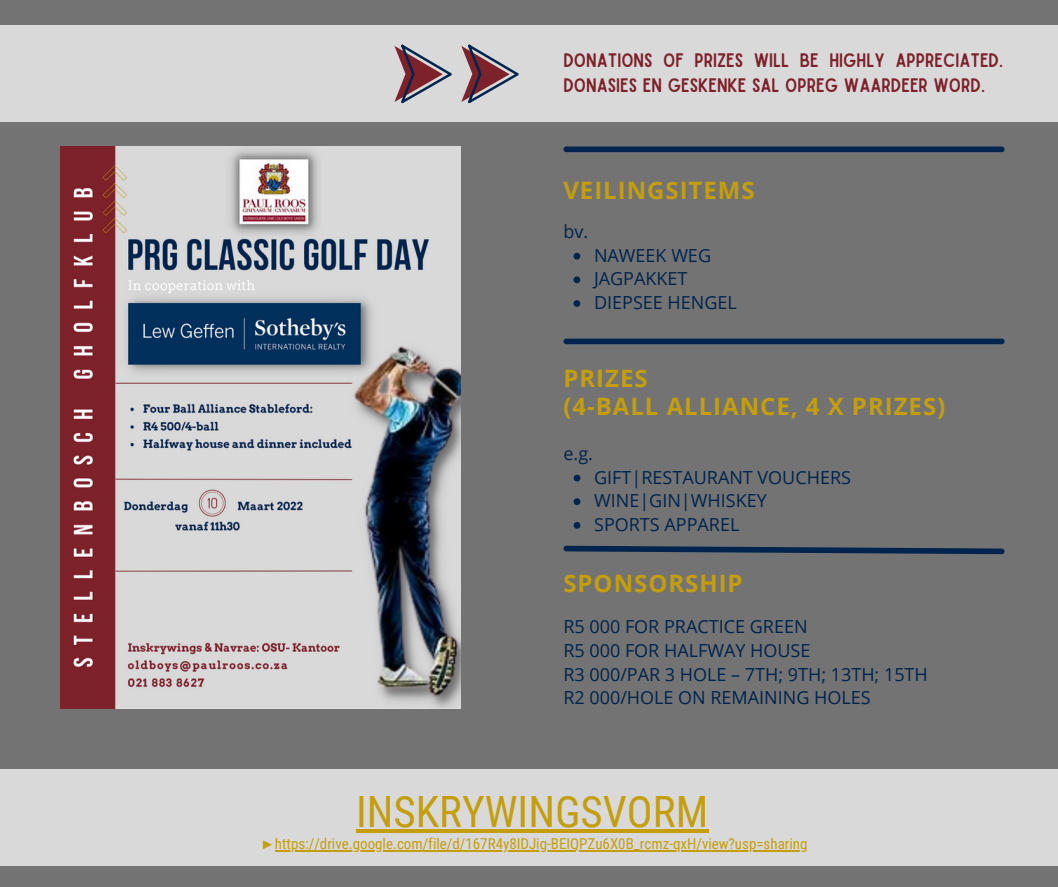
<style>
.page{position:relative;width:1058px;height:887px;background:#fff}
.page>*{position:absolute;margin:0;border:0;box-sizing:border-box;transform-origin:0 0}
.t1{font:43.05px "Roboto Condensed";color:#c49e0d}
.t2{font:700 24px "Open Sans";letter-spacing:.04em;color:#c49e0d}
.t3{font:18.6px/24.8px "Sailors";color:#7d212b}
.t4{font:18px "Open Sans";color:#00244d}
.t5{font:15px "Roboto Condensed";color:#c49e0d}
.s1{font-family:"Liberation Serif"}
</style>
<div class="page">
<div style="left:0;top:0;width:1058px;height:886px;background:#737373"></div>
<img style="left:60px;top:146px;width:401px;height:562px">
<svg style="left:573px;top:474px;width:7px;height:7px"></svg>
<svg style="left:573px;top:498px;width:7px;height:7px"></svg>
<svg style="left:573px;top:522px;width:7px;height:6px"></svg>
<div style="left:566px;top:338px;width:435px;height:6px;background:#00244d"></div>
<svg style="left:563px;top:545px;width:442px;height:10px"></svg>
<div style="left:566px;top:146px;width:435px;height:6px;background:#00244d"></div>
<div style="left:0;top:25px;width:423px;height:97px;background:#d9d9d9"></div>
<div style="left:401px;top:25px;width:423px;height:97px;background:#d9d9d9"></div>
<div style="left:805px;top:25px;width:253px;height:97px;background:#d9d9d9"></div>
<svg style="left:394px;top:44px;width:124px;height:60px"></svg>
<div style="left:0;top:769px;width:423px;height:96px;background:#d9d9d9"></div>
<div style="left:423px;top:769px;width:423px;height:96px;background:#d9d9d9"></div>
<div style="left:783px;top:769px;width:275px;height:96px;background:#d9d9d9"></div>
<hr style="left:356px;top:829px;width:352px;height:4px;background:#c49e0d">
<hr style="left:275px;top:850px;width:532px;height:1px;background:#c49e0d">
<svg style="left:573px;top:253px;width:7px;height:6px"></svg>
<svg style="left:573px;top:276px;width:7px;height:7px"></svg>
<svg style="left:573px;top:300px;width:7px;height:7px"></svg>
<p class="t3" style="left:563px;top:49px;width:441px">DONATIONS OF PRIZES WILL BE HIGHLY APPRECIATED.<br>DONASIES EN GESKENKE SAL OPREG WAARDEER WORD.</p>
<p class="t2" style="left:563px;top:173px;width:193px">VEILINGSITEMS</p>
<p class="t4" style="left:563px;top:219px;width:26px">bv.</p>
<p class="t4" style="left:594px;top:242px;width:119px">NAWEEK WEG</p>
<p class="t4" style="left:594px;top:266px;width:95px">JAGPAKKET</p>
<p class="t4" style="left:594px;top:290px;width:144px">DIEPSEE HENGEL</p>
<p class="t2" style="left:563px;top:361px;width:86px">PRIZES</p>
<p class="t2" style="left:563px;top:389px;width:383px">(4-BALL ALLIANCE, 4 X PRIZES)</p>
<p class="t4" style="left:563px;top:441px;width:31px">e.g.</p>
<p class="t4" style="left:594px;top:464px;width:258px">GIFT|RESTAURANT VOUCHERS</p>
<p class="t4" style="left:594px;top:488px;width:174px">WINE|GIN|WHISKEY</p>
<p class="t4" style="left:594px;top:511px;width:147px">SPORTS APPAREL</p>
<p class="t2" style="left:563px;top:566px;width:181px">SPONSORSHIP</p>
<p class="t4" style="left:563px;top:614px;width:246px">R5 000 FOR PRACTICE GREEN</p>
<p class="t4" style="left:563px;top:638px;width:248px">R5 000 FOR HALFWAY HOUSE</p>
<p class="t4" style="left:563px;top:661px;width:366px">R3 000/PAR 3 HOLE – 7TH; 9TH; 13TH; 15TH</p>
<p class="t4" style="left:563px;top:685px;width:309px">R2 000/HOLE ON REMAINING HOLES</p>
<p class="t1" style="left:356px;top:787px;width:354px">INSKRYWINGSVORM</p>
<p class="t5" style="left:260px;top:834px;width:549px"><span class="s1">►</span>https://drive.google.com/file/d/167R4y8IDJig-BEIQPZu6X0B_rcmz-qxH/view?usp=sharing</p>
</div>
